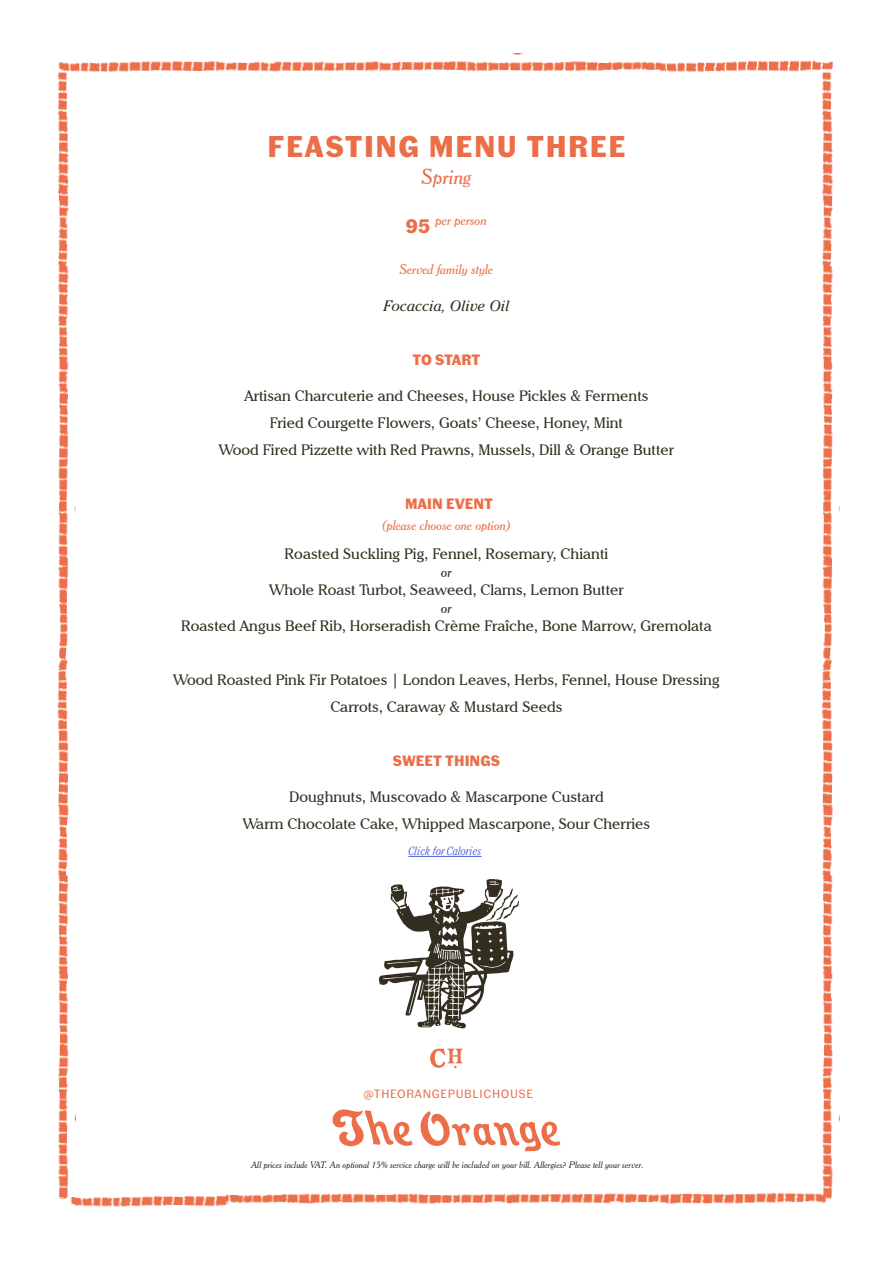
<style>
.page{position:relative;width:893px;height:1263px;background:#fff}
.page>*{position:absolute;margin:0;border:0;box-sizing:border-box;transform-origin:0 0}
.t1{font:700 30px "Fann Grotesque Trial";letter-spacing:.05em;color:#ec6e49}
.t2{font:italic 21px "Cheltenham BT";color:#ec6e49}
.t3{font:15px/27px "Cheltenham IT Cby BT";color:#332e20;text-align:center}
.t4{font:700 15px "Fann Grotesque";color:#ec6e49}
.t5{font:italic 15px "Cheltenham Std";color:#332e20}
.t6{font:italic 15px "Cheltenham BT";color:#332e20}
.t7{font:italic 13.95px "Cheltenham BT";color:#ec6e49}
.t8{font:italic 13.5px "Cheltenham BT";color:#ec6e49}
.t9{font:12px "Fann Grotesque";letter-spacing:.05em;color:#ec6e49}
.t10{font:italic 300 condensed 12px "Cheltenham Std";color:#4f5cd6}
.t11{font:italic 9.15px "Cheltenham BT";color:#332e20}
.s1{font-family:"Fann Grotesque";font-weight:700;font-style:normal;font-size:19.5px}
</style>
<div class="page">
<hr style="left:408px;top:856px;width:74px;height:1px;background:#4f5cd6">
<img style="left:57px;top:75px;width:18px;height:580px">
<img style="left:57px;top:655px;width:18px;height:544px">
<img style="left:822px;top:75px;width:17px;height:580px">
<img style="left:821px;top:655px;width:18px;height:543px">
<img style="left:58px;top:53px;width:592px;height:22px">
<img style="left:650px;top:60px;width:183px;height:15px">
<img style="left:66px;top:1188px;width:763px;height:19px">
<svg style="left:430px;top:1048px;width:33px;height:20px"></svg>
<svg style="left:332px;top:1109px;width:228px;height:43px"></svg>
<svg style="left:378px;top:879px;width:141px;height:149px"></svg>
<h1 class="t1" style="left:267px;top:133px;width:359px">FEASTING MENU THREE</h1>
<h2 class="t2" style="left:421px;top:164px;width:52px">Spring</h2>
<p class="t7" style="left:406px;top:212px;width:83px"><span class="s1">95</span> per person</p>
<p class="t8" style="left:399px;top:261px;width:95px">Served family style</p>
<p class="t5" style="left:384px;top:297px;width:127px">Focaccia, Olive Oil</p>
<p class="t4" style="left:412px;top:351px;width:69px">TO START</p>
<p class="t3" style="left:219px;top:382px;width:457px">Artisan Charcuterie and Cheeses, House Pickles &amp; Ferments<br>Fried Courgette Flowers, Goats’ Cheese, Honey, Mint<br>Wood Fired Pizzette with Red Prawns, Mussels, Dill &amp; Orange Butter</p>
<p class="t4" style="left:405px;top:495px;width:90px">MAIN EVENT</p>
<p class="t8" style="left:382px;top:517px;width:131px">(please choose one option)</p>
<p class="t3" style="left:285px;top:540px;width:325px">Roasted Suckling Pig, Fennel, Rosemary, Chianti</p>
<p class="t6" style="left:441px;top:563px;width:12px">or</p>
<p class="t3" style="left:269px;top:576px;width:356px">Whole Roast Turbot, Seaweed, Clams, Lemon Butter</p>
<p class="t6" style="left:441px;top:599px;width:12px">or</p>
<p class="t3" style="left:181px;top:612px;width:532px">Roasted Angus Beef Rib, Horseradish Crème Fraîche, Bone Marrow, Gremolata</p>
<p class="t3" style="left:173px;top:666px;width:548px">Wood Roasted Pink Fir Potatoes | London Leaves, Herbs, Fennel, House Dressing<br>Carrots, Caraway &amp; Mustard Seeds</p>
<p class="t4" style="left:393px;top:752px;width:109px">SWEET THINGS</p>
<p class="t3" style="left:243px;top:783px;width:409px">Doughnuts, Muscovado &amp; Mascarpone Custard<br>Warm Chocolate Cake, Whipped Mascarpone, Sour Cherries</p>
<p class="t10" style="left:408px;top:844px;width:75px">Click for Calories</p>
<p class="t9" style="left:363px;top:1086px;width:171px">@THEORANGEPUBLICHOUSE</p>
<p class="t11" style="left:251px;top:1159px;width:394px">All prices include VAT. An optional 15% service charge will be included on your bill. Allergies? Please tell your server.</p>
</div>
